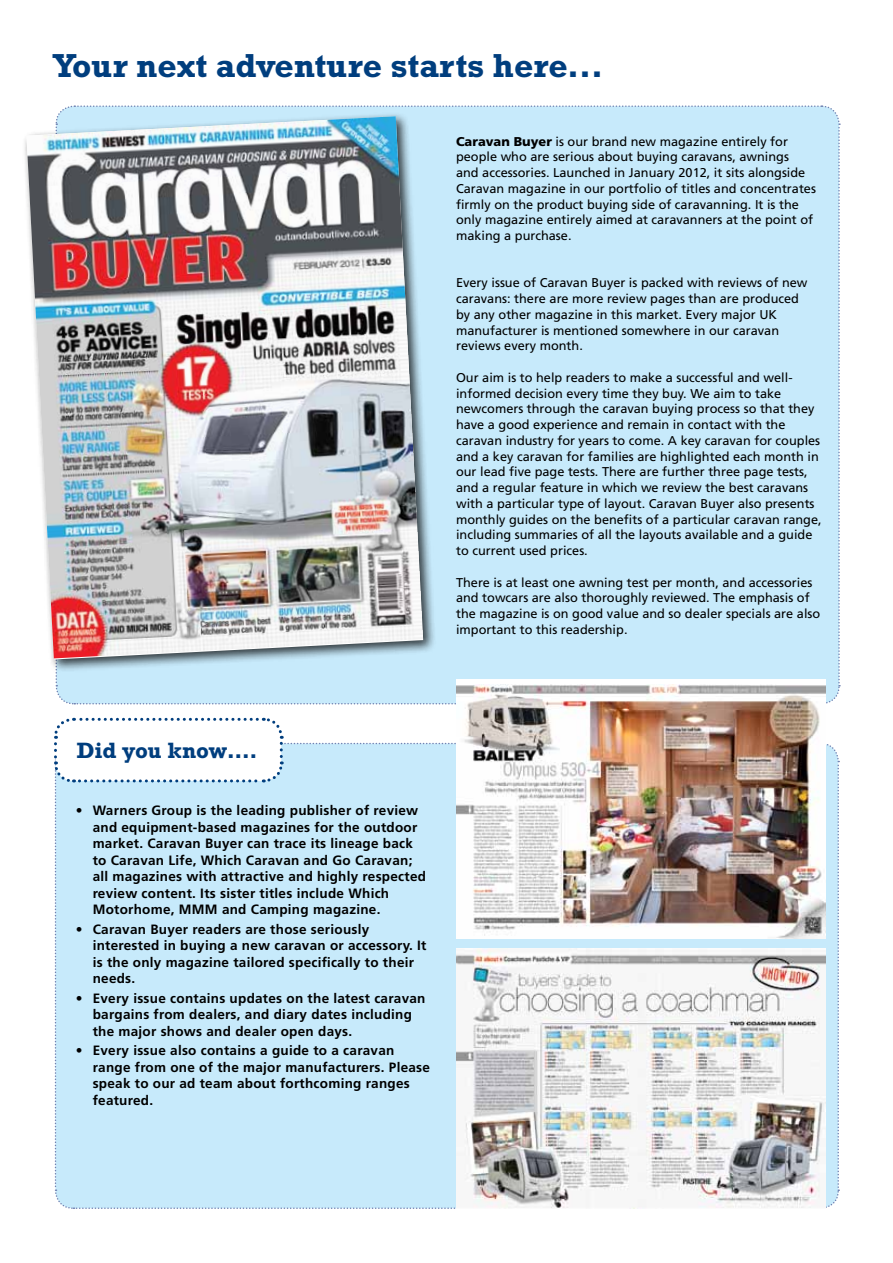
<style>
.page{position:relative;width:893px;height:1263px;background:#fff}
.page>*{position:absolute;margin:0;border:0;box-sizing:border-box;transform-origin:0 0}
.t1{font:700 33.75px "Rockwell Std";color:#003e7e}
.t2{font:700 22.5px "Rockwell Std";color:#003e7e}
.t3{font:700 13.5px/16.5px "Frutiger LT Std";letter-spacing:.02em;color:#000}
.t4{font:12.75px/15.8px "Frutiger LT Std";color:#000}
.s1{font-weight:900}
</style>
<div class="page">
<div style="left:55px;top:105px;width:785px;height:600px;background:#c7eafb"></div>
<svg style="left:54px;top:717px;width:786px;height:492px;background:#cbebfa"></svg>
<div style="left:456px;top:679px;width:369px;height:260px;background:#fff"></div>
<img style="left:456px;top:685px;width:369px;height:254px">
<img style="left:456px;top:949px;width:369px;height:260px">
<div style="left:22px;top:111px;width:414px;height:562px;background:#000;opacity:.75"></div>
<img style="left:26px;top:116px;width:397px;height:542px">
<h1 class="t1" style="left:53px;top:46px;width:552px">Your next adventure starts here...</h1>
<p class="t4" style="left:456px;top:133px;width:361px"><span class="s1">Caravan Buyer</span> is our brand new magazine entirely for people who are serious about buying caravans, awnings<br>and accessories. Launched in January 2012, it sits alongside Caravan magazine in our portfolio of titles and concentrates firmly on the product buying side of caravanning. It is the only magazine entirely aimed at caravanners at the point of making a purchase.</p>
<p class="t4" style="left:456px;top:275px;width:353px">Every issue of Caravan Buyer is packed with reviews of new caravans: there are more review pages than are produced by any other magazine in this market. Every major UK manufacturer is mentioned somewhere in our caravan reviews every month.</p>
<p class="t4" style="left:456px;top:370px;width:367px">Our aim is to help readers to make a successful and well&shy;informed decision every time they buy. We aim to take newcomers through the caravan buying process so that they have a good experience and remain in contact with the caravan industry for years to come. A key caravan for couples and a key caravan for families are highlighted each month in our lead five page tests. There are further three page tests, and a regular feature in which we review the best caravans with a particular type of layout. Caravan Buyer also presents monthly guides on the benefits of a particular caravan range, including summaries of all the layouts available and a guide to current used prices.</p>
<p class="t4" style="left:456px;top:574px;width:366px">There is at least one awning test per month, and accessories and towcars are also thoroughly reviewed. The emphasis of the magazine is on good value and so dealer specials are also important to this readership.</p>
<h2 class="t2" style="left:77px;top:737px;width:182px">Did you know….</h2>
<p class="t3" style="left:93px;top:802px;width:335px;text-indent:-17px">• Warners Group is the leading publisher of review and equipment-based magazines for the outdoor market. Caravan Buyer can trace its lineage back to Caravan Life, Which Caravan and Go Caravan; all magazines with attractive and highly respected review content. Its sister titles include Which Motorhome, MMM and Camping magazine.</p>
<p class="t3" style="left:93px;top:921px;width:335px;text-indent:-17px">• Caravan Buyer readers are those seriously interested in buying a new caravan or accessory. It is the only magazine tailored specifically to their needs.</p>
<p class="t3" style="left:93px;top:990px;width:334px;text-indent:-17px">• Every issue contains updates on the latest caravan bargains from dealers, and diary dates including the major shows and dealer open days.</p>
<p class="t3" style="left:93px;top:1042px;width:339px;text-indent:-17px">• Every issue also contains a guide to a caravan range from one of the major manufacturers. Please speak to our ad team about forthcoming ranges featured.</p>
</div>
